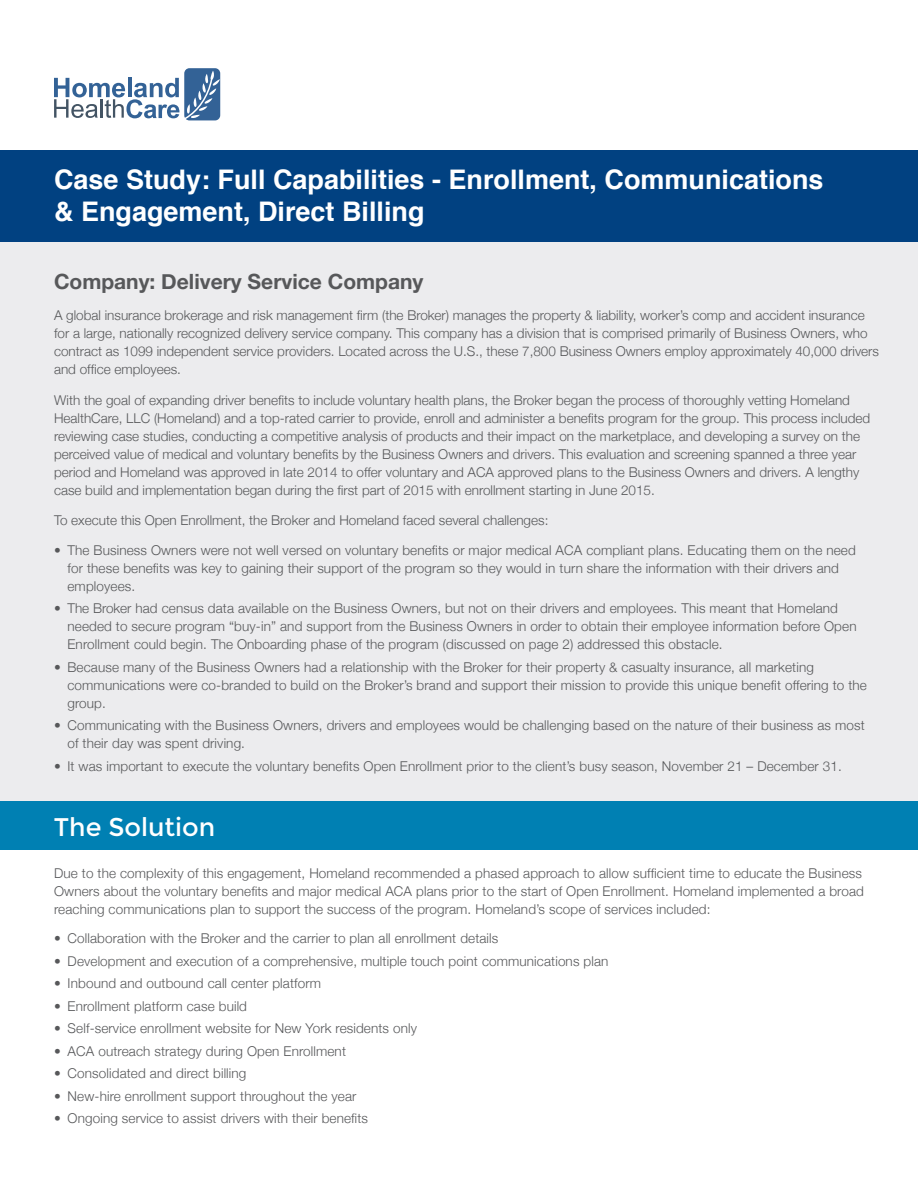
<style>
.page{position:relative;width:918px;height:1188px;background:#fff}
.page>*{position:absolute;margin:0;border:0;box-sizing:border-box;transform-origin:0 0}
.t1{font:700 27px/32.4px "Helvetica";color:#fff}
.t2{font:25.5px "Montserrat";color:#fff}
.t3{font:700 21px "Helvetica Neue";color:#57585a}
.t4{font:300 13.5px/18px "Helvetica Neue";letter-spacing:.01em;color:#57585a}
</style>
<div class="page">
<div style="left:0;top:242px;width:918px;height:559px;background:#ececee"></div>
<svg style="left:54px;top:68px;width:166px;height:52px"></svg>
<div style="left:0;top:150px;width:918px;height:92px;background:#014181"></div>
<div style="left:0;top:801px;width:918px;height:49px;background:#0080b3"></div>
<h1 class="t1" style="left:54px;top:164px;width:771px">Case Study: Full Capabilities - Enrollment, Communications &amp; Engagement, Direct Billing</h1>
<h3 class="t3" style="left:54px;top:265px;width:371px">Company: Delivery Service Company</h3>
<p class="t4" style="left:54px;top:305px;width:827px">A global insurance brokerage and risk management firm (the Broker) manages the property &amp; liability, worker’s comp and accident insurance for a large, nationally recognized delivery service company. This company has a division that is comprised primarily of Business Owners, who contract as 1099 independent service providers. Located across the U.S., these 7,800 Business Owners employ approximately 40,000 drivers and office employees.</p>
<p class="t4" style="left:54px;top:390px;width:818px">With the goal of expanding driver benefits to include voluntary health plans, the Broker began the process of thoroughly vetting Homeland HealthCare, LLC (Homeland) and a top-rated carrier to provide, enroll and administer a benefits program for the group. This process included reviewing case studies, conducting a competitive analysis of products and their impact on the marketplace, and developing a survey on the perceived value of medical and voluntary benefits by the Business Owners and drivers. This evaluation and screening spanned a three year period and Homeland was approved in late 2014 to offer voluntary and ACA approved plans to the Business Owners and drivers. A lengthy case build and implementation began during the first part of 2015 with enrollment starting in June 2015.</p>
<p class="t4" style="left:54px;top:511px;width:496px">To execute this Open Enrollment, the Broker and Homeland faced several challenges:</p>
<p class="t4" style="left:68px;top:540px;width:790px;text-indent:-14px">• The Business Owners were not well versed on voluntary benefits or major medical ACA compliant plans. Educating them on the need for these benefits was key to gaining their support of the program so they would in turn share the information with their drivers and employees.</p>
<p class="t4" style="left:68px;top:598px;width:791px;text-indent:-14px">• The Broker had census data available on the Business Owners, but not on their drivers and employees. This meant that Homeland needed to secure program “buy-in” and support from the Business Owners in order to obtain their employee information before Open<br>Enrollment could begin. The Onboarding phase of the program (discussed on page 2) addressed this obstacle.</p>
<p class="t4" style="left:68px;top:657px;width:801px;text-indent:-14px">• Because many of the Business Owners had a relationship with the Broker for their property &amp; casualty insurance, all marketing communications were co-branded to build on the Broker’s brand and support their mission to provide this unique benefit offering to the group.</p>
<p class="t4" style="left:68px;top:715px;width:799px;text-indent:-14px">• Communicating with the Business Owners, drivers and employees would be challenging based on the nature of their business as most of their day was spent driving.</p>
<p class="t4" style="left:54px;top:756px;width:789px">• It was important to execute the voluntary benefits Open Enrollment prior to the client’s busy season, November 21 – December 31.</p>
<h2 class="t2" style="left:54px;top:812px;width:163px">The Solution</h2>
<p class="t4" style="left:54px;top:863px;width:811px">Due to the complexity of this engagement, Homeland recommended a phased approach to allow sufficient time to educate the Business<br>Owners about the voluntary benefits and major medical ACA plans prior to the start of Open Enrollment. Homeland implemented a broad reaching communications plan to support the success of the program. Homeland’s scope of services included:</p>
<p class="t4" style="left:54px;top:928px;width:446px">• Collaboration with the Broker and the carrier to plan all enrollment details</p>
<p class="t4" style="left:54px;top:951px;width:556px">• Development and execution of a comprehensive, multiple touch point communications plan</p>
<p class="t4" style="left:54px;top:973px;width:268px">• Inbound and outbound call center platform</p>
<p class="t4" style="left:54px;top:996px;width:194px">• Enrollment platform case build</p>
<p class="t4" style="left:54px;top:1018px;width:364px">• Self-service enrollment website for New York residents only</p>
<p class="t4" style="left:54px;top:1041px;width:293px">• ACA outreach strategy during Open Enrollment</p>
<p class="t4" style="left:54px;top:1063px;width:194px">• Consolidated and direct billing</p>
<p class="t4" style="left:54px;top:1086px;width:304px">• New-hire enrollment support throughout the year</p>
<p class="t4" style="left:54px;top:1108px;width:315px">• Ongoing service to assist drivers with their benefits</p>
</div>
